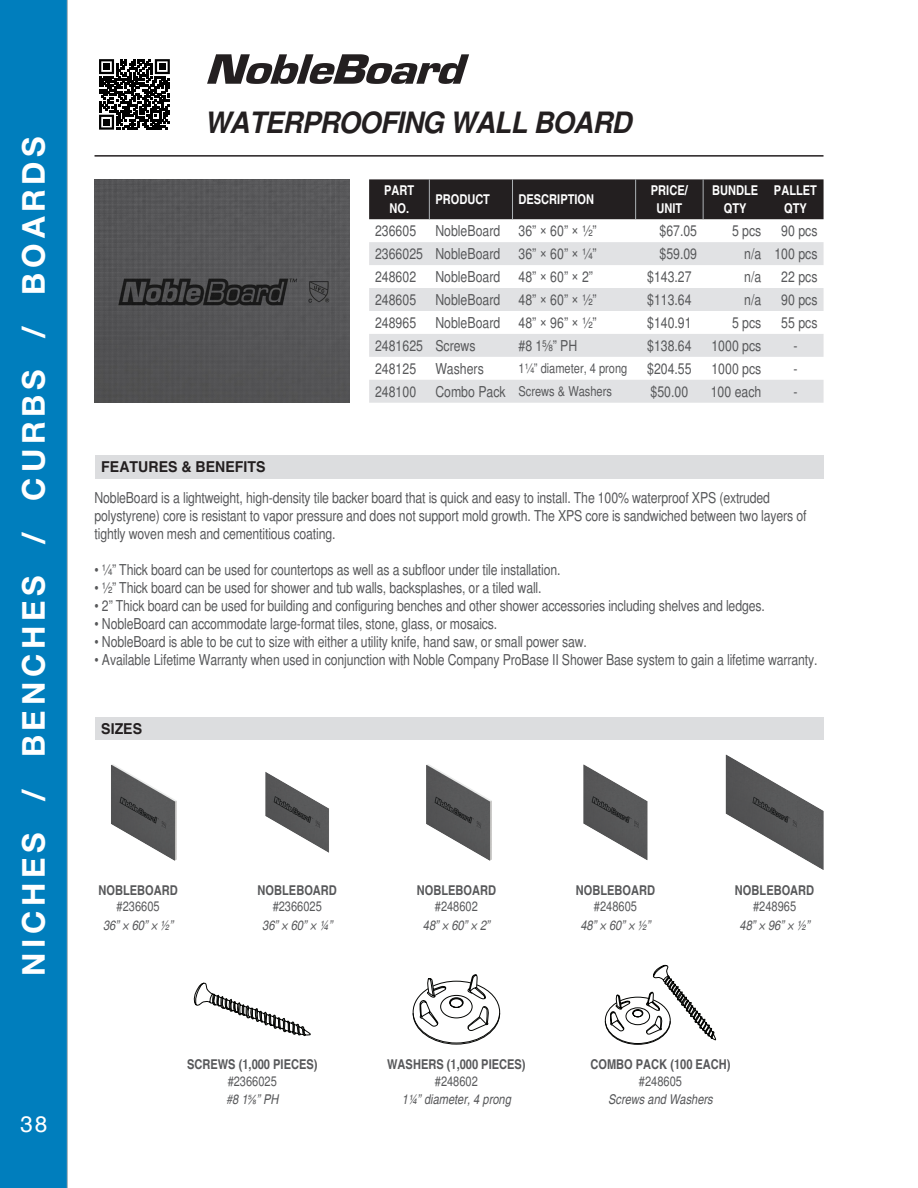
<style>
.page{position:relative;width:918px;height:1188px;background:#fff}
.page>*{position:absolute;margin:0;border:0;box-sizing:border-box;transform-origin:0 0}
.t1{font:italic 900 44.1px "Eurostile";letter-spacing:-.025em;color:#231f20;scale:1.15 1}
.t2{font:700 31.5px "Helvetica Neue LT Std";letter-spacing:.15em;color:#fff}
.t3{font:italic 700 condensed 29.4px "Helvetica";letter-spacing:-.025em;color:#231f20;scale:1.15 1}
.t4{font:22.5px "Helvetica";color:#fff}
.t5{font:condensed 15px/18px "Helvetica";letter-spacing:-.01em;color:#57585a}
.t6{font:700 condensed 15px "Helvetica";color:#231f20;scale:1.15 1}
.t7{font:700 condensed 13.5px/16.2px "Helvetica";color:#57585a;text-align:center}
.t8{font:italic condensed 13.5px "Helvetica";color:#57585a}
.t9{font:700 condensed 13.5px/18px "Helvetica";color:#fff;text-align:center}
.t10{font:condensed 13.5px "Helvetica";color:#57585a}
.s1{font-weight:400}
.s2{font-family:"Arial Narrow";font-stretch:normal;font-size:12.75px}
</style>
<div class="page">
<div style="left:0;top:0;width:68px;height:1188px;background:#007ebd"></div>
<div style="left:95px;top:455px;width:729px;height:24px;background:#dcdddf"></div>
<div style="left:95px;top:717px;width:729px;height:23px;background:#dcdddf"></div>
<div style="left:369px;top:179px;width:455px;height:40px;background:#231f20"></div>
<svg style="left:369px;top:242px;width:455px;height:161px;fill:#e1e2e4"></svg>
<hr style="left:429px;top:179px;width:1px;height:40px;background:#adb2b5">
<hr style="left:512px;top:179px;width:1px;height:40px;background:#adb2b5">
<hr style="left:635px;top:179px;width:1px;height:40px;background:#adb2b5">
<hr style="left:703px;top:179px;width:1px;height:40px;background:#adb2b5">
<svg style="left:99px;top:59px;width:71px;height:71px"></svg>
<div style="left:103px;top:63px;width:7px;height:7px;background:#000"></div>
<div style="left:159px;top:63px;width:7px;height:7px;background:#000"></div>
<div style="left:103px;top:119px;width:7px;height:6px;background:#000"></div>
<img style="left:94px;top:179px;width:256px;height:224px">
<hr style="left:95px;top:155px;width:729px;height:2px;background:#231f20">
<img style="left:726px;top:755px;width:98px;height:115px">
<img style="left:583px;top:764px;width:65px;height:96px">
<img style="left:265px;top:772px;width:64px;height:81px">
<img style="left:426px;top:764px;width:66px;height:97px">
<img style="left:111px;top:764px;width:66px;height:97px">
<svg style="left:413px;top:974px;width:87px;height:71px"></svg>
<svg style="left:193px;top:983px;width:118px;height:54px"></svg>
<svg style="left:605px;top:964px;width:111px;height:81px"></svg>
<h2 class="t2" style="left:14px;top:976px;width:842px;rotate:-90deg">NICHES / BENCHES / CURBS / BOARDS</h2>
<h3 class="t4" style="left:20px;top:1111px;width:29px">38</h3>
<p class="t1" style="left:204px;top:45px;width:226px">NobleBoard</p>
<p class="t3" style="left:204px;top:105px;width:373px">WATERPROOFING WALL BOARD</p>
<p class="t6" style="left:101px;top:458px;width:144px">FEATURES &amp; BENEFITS</p>
<p class="t9" style="left:384px;top:182px;width:32px">PART<br>NO.</p>
<p class="t9" style="left:435px;top:191px;width:56px">PRODUCT</p>
<p class="t9" style="left:519px;top:191px;width:77px">DESCRIPTION</p>
<p class="t9" style="left:651px;top:182px;width:38px">PRICE/<br>UNIT</p>
<p class="t9" style="left:712px;top:182px;width:48px">BUNDLE<br>QTY</p>
<p class="t9" style="left:774px;top:182px;width:45px">PALLET<br>QTY</p>
<p class="t5" style="left:375px;top:222px;width:43px">236605</p>
<p class="t5" style="left:435px;top:222px;width:66px">NobleBoard</p>
<p class="t5" style="left:519px;top:222px;width:79px">36” × 60” × ½”</p>
<p class="t5" style="left:660px;top:222px;width:39px">$67.05</p>
<p class="t5" style="left:732px;top:222px;width:31px">5 pcs</p>
<p class="t5" style="left:781px;top:222px;width:38px">90 pcs</p>
<p class="t5" style="left:375px;top:245px;width:49px">2366025</p>
<p class="t5" style="left:435px;top:245px;width:66px">NobleBoard</p>
<p class="t5" style="left:519px;top:245px;width:79px">36” × 60” × ¼”</p>
<p class="t5" style="left:660px;top:245px;width:39px">$59.09</p>
<p class="t5" style="left:744px;top:245px;width:19px">n/a</p>
<p class="t5" style="left:774px;top:245px;width:45px">100 pcs</p>
<p class="t5" style="left:375px;top:268px;width:43px">248602</p>
<p class="t5" style="left:435px;top:268px;width:66px">NobleBoard</p>
<p class="t5" style="left:519px;top:268px;width:76px">48” × 60” × 2”</p>
<p class="t5" style="left:647px;top:268px;width:46px">$143.27</p>
<p class="t5" style="left:744px;top:268px;width:19px">n/a</p>
<p class="t5" style="left:781px;top:268px;width:38px">22 pcs</p>
<p class="t5" style="left:375px;top:291px;width:43px">248605</p>
<p class="t5" style="left:435px;top:291px;width:66px">NobleBoard</p>
<p class="t5" style="left:519px;top:291px;width:79px">48” × 60” × ½”</p>
<p class="t5" style="left:647px;top:291px;width:46px">$113.64</p>
<p class="t5" style="left:744px;top:291px;width:19px">n/a</p>
<p class="t5" style="left:781px;top:291px;width:38px">90 pcs</p>
<p class="t5" style="left:375px;top:314px;width:43px">248965</p>
<p class="t5" style="left:435px;top:314px;width:66px">NobleBoard</p>
<p class="t5" style="left:519px;top:314px;width:79px">48” × 96” × ½”</p>
<p class="t5" style="left:647px;top:314px;width:46px">$140.91</p>
<p class="t5" style="left:732px;top:314px;width:31px">5 pcs</p>
<p class="t5" style="left:781px;top:314px;width:38px">55 pcs</p>
<p class="t5" style="left:375px;top:336px;width:49px">2481625</p>
<p class="t5" style="left:435px;top:336px;width:42px">Screws</p>
<p class="t5" style="left:519px;top:336px;width:60px">#8 1⅝” PH</p>
<p class="t5" style="left:647px;top:336px;width:46px">$138.64</p>
<p class="t5" style="left:711px;top:336px;width:51px">1000 pcs</p>
<p class="t5" style="left:793px;top:336px;width:6px">-</p>
<p class="t5" style="left:375px;top:359px;width:43px">248125</p>
<p class="t5" style="left:435px;top:359px;width:50px">Washers</p>
<p class="t10" style="left:519px;top:360px;width:110px">1¼” diameter, 4 prong</p>
<p class="t5" style="left:647px;top:359px;width:46px">$204.55</p>
<p class="t5" style="left:711px;top:359px;width:51px">1000 pcs</p>
<p class="t5" style="left:793px;top:359px;width:6px">-</p>
<p class="t5" style="left:375px;top:382px;width:43px">248100</p>
<p class="t5" style="left:435px;top:382px;width:72px">Combo Pack</p>
<p class="t10" style="left:519px;top:383px;width:95px">Screws &amp; Washers</p>
<p class="t5" style="left:651px;top:382px;width:39px">$50.00</p>
<p class="t5" style="left:711px;top:382px;width:52px">100 each</p>
<p class="t5" style="left:793px;top:382px;width:6px">-</p>
<p class="t5" style="left:95px;top:489px;width:714px">NobleBoard is a lightweight, high-density tile backer board that is quick and easy to install. The 100% waterproof XPS (extruded polystyrene) core is resistant to vapor pressure and does not support mold growth. The XPS core is sandwiched between two layers of tightly woven mesh and cementitious coating.</p>
<p class="t5" style="left:95px;top:561px;width:467px">• ¼” Thick board can be used for countertops as well as a subfloor under tile installation.</p>
<p class="t5" style="left:95px;top:579px;width:449px">• ½” Thick board can be used for shower and tub walls, backsplashes, or a tiled wall.</p>
<p class="t5" style="left:95px;top:597px;width:672px">• 2” Thick board can be used for building and configuring benches and other shower accessories including shelves and ledges.</p>
<p class="t5" style="left:95px;top:615px;width:404px">• NobleBoard can accommodate large-format tiles, stone, glass, or mosaics.</p>
<p class="t5" style="left:95px;top:633px;width:494px">• NobleBoard is able to be cut to size with either a utility knife, hand saw, or small power saw.</p>
<p class="t5" style="left:95px;top:651px;width:725px">• Available Lifetime Warranty when used in conjunction with Noble Company ProBase II Shower Base system to gain a lifetime warranty.</p>
<p class="t6" style="left:101px;top:719px;width:37px">SIZES</p>
<p class="t7" style="left:98px;top:882px;width:81px">NOBLEBOARD <span class="s1">#236605</span></p>
<p class="t8" style="left:103px;top:917px;width:72px">36” × 60” × ½”</p>
<p class="t7" style="left:258px;top:882px;width:81px">NOBLEBOARD <span class="s1">#2366025</span></p>
<p class="t8" style="left:262px;top:917px;width:72px">36” × 60” × ¼”</p>
<p class="t7" style="left:417px;top:882px;width:81px">NOBLEBOARD <span class="s1">#248602</span></p>
<p class="t8" style="left:423px;top:917px;width:69px">48” × 60” × 2”</p>
<p class="t7" style="left:576px;top:882px;width:81px">NOBLEBOARD <span class="s1">#248605</span></p>
<p class="t8" style="left:580px;top:917px;width:72px">48” × 60” × ½”</p>
<p class="t7" style="left:735px;top:882px;width:81px">NOBLEBOARD <span class="s1">#248965</span></p>
<p class="t8" style="left:740px;top:917px;width:72px">48” × 96” × ½”</p>
<p class="t7" style="left:187px;top:1057px;width:132px">SCREWS (1,000 PIECES) <span class="s1">#2366025</span></p>
<p class="t8" style="left:226px;top:1091px;width:54px">#8 1<span class="s2">⅝</span>” PH</p>
<p class="t7" style="left:387px;top:1057px;width:140px">WASHERS (1,000 PIECES) <span class="s1">#248602</span></p>
<p class="t8" style="left:402px;top:1091px;width:110px">1¼” diameter, 4 prong</p>
<p class="t7" style="left:590px;top:1057px;width:142px">COMBO PACK (100 EACH) <span class="s1">#248605</span></p>
<p class="t8" style="left:608px;top:1091px;width:106px">Screws and Washers</p>
</div>
